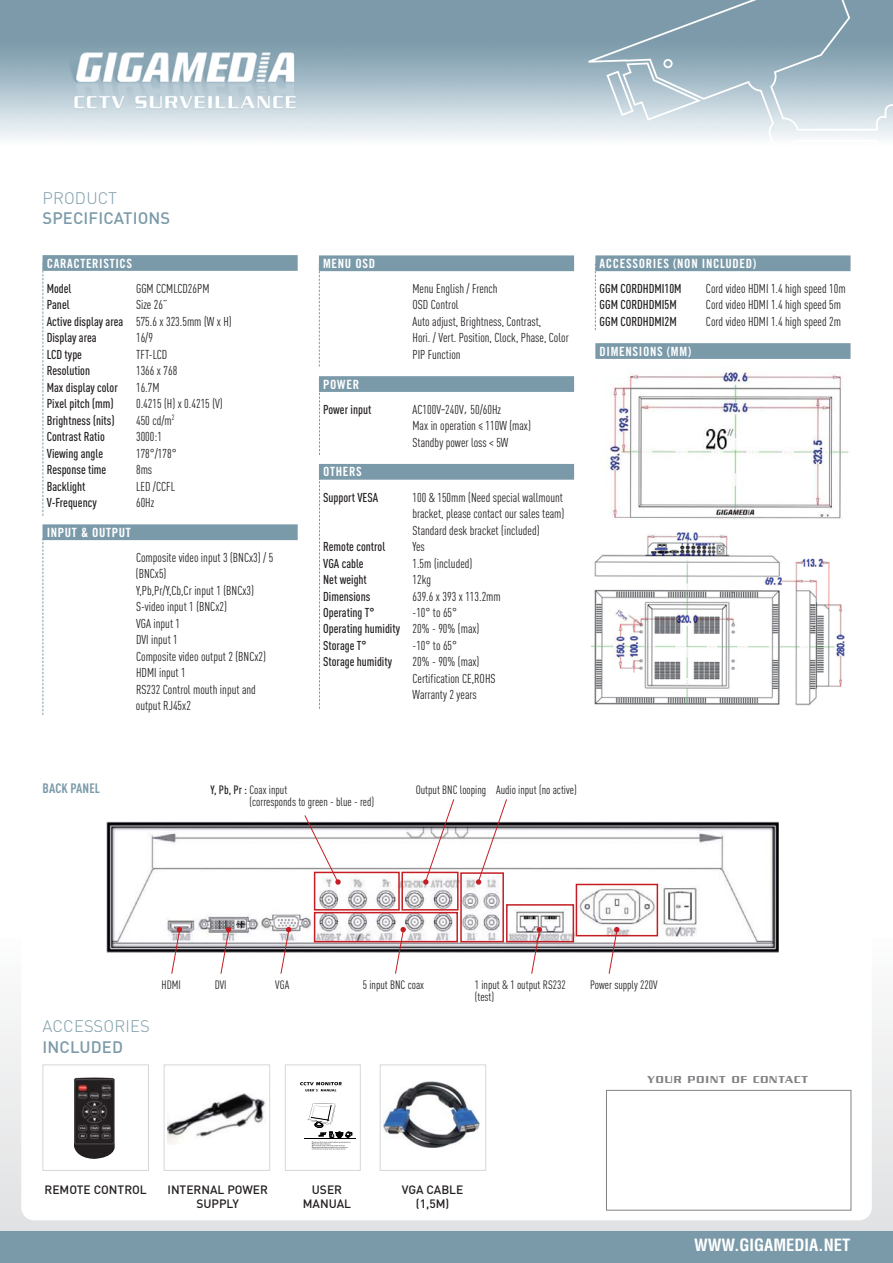
<style>
.page{position:relative;width:893px;height:1263px;background:#fff}
.page>*{position:absolute;margin:0;border:0;box-sizing:border-box;transform-origin:0 0}
.t1{font:500 16.5px "DIN";letter-spacing:.01em;color:#7b9aa9}
.t2{font:300 16.5px "DIN";letter-spacing:.01em;color:#7b9aa9}
.t3{font:700 condensed 16.5px "Helvetica";color:#fff}
.t4{font:700 condensed 13.5px "DINOT";letter-spacing:.01em;color:#7b9aa9}
.t5{font:condensed 12.75px/16.5px "DINOT";color:#231f20}
.t6{font:500 condensed 12.75px/16.5px "DINOT";color:#231f20}
.t7{font:12.75px "Trade Gothic Bold Cond Twenty";letter-spacing:.05em;color:#fff}
.t8{font:condensed 12px/12px "DINOT";color:#231f20}
.t9{font:500 12px/14.4px "DIN";color:#231f20;text-align:center}
.t10{font:500 10.95px "Serpentine";letter-spacing:.095em;color:#808285}
.s1{font-weight:400}
.s2{font-family:"ST Heiti";font-stretch:normal}
.s3{font-weight:500}
</style>
<div class="page">
<svg style="left:0;top:1010px;width:892px;height:221px;background:#e5e6e7"></svg>
<div style="left:0;top:1231px;width:892px;height:32px;background:#7b9aa9"></div>
<img style="left:0;top:0;width:588px;height:139px">
<div style="left:21px;top:267px;width:851px;height:953px;background:#fff;border-radius:13px"></div>
<svg style="left:588px;top:0;width:304px;height:139px;background:#a7bcc7"></svg>
<div style="left:43px;top:255px;width:255px;height:16px;background:#7b9aa9"></div>
<div style="left:43px;top:524px;width:255px;height:16px;background:#7b9aa9"></div>
<div style="left:319px;top:255px;width:255px;height:16px;background:#7b9aa9"></div>
<div style="left:319px;top:376px;width:255px;height:16px;background:#7b9aa9"></div>
<div style="left:319px;top:464px;width:255px;height:16px;background:#7b9aa9"></div>
<svg style="left:319px;top:392px;width:1px;height:63px"></svg>
<svg style="left:319px;top:479px;width:1px;height:230px"></svg>
<svg style="left:595px;top:271px;width:1px;height:59px"></svg>
<svg style="left:43px;top:270px;width:1px;height:246px"></svg>
<svg style="left:43px;top:540px;width:1px;height:175px"></svg>
<svg style="left:319px;top:271px;width:1px;height:96px"></svg>
<div style="left:595px;top:255px;width:255px;height:16px;background:#7b9aa9"></div>
<div style="left:595px;top:343px;width:255px;height:16px;background:#7b9aa9"></div>
<div style="left:606px;top:1090px;width:245px;height:121px;border:1px solid #808285"></div>
<img style="left:74px;top:1077px;width:41px;height:82px">
<div style="left:43px;top:1065px;width:106px;height:106px;border:1px solid #d6d7d9"></div>
<img style="left:168px;top:1093px;width:98px;height:52px">
<div style="left:164px;top:1065px;width:106px;height:106px;border:1px solid #d6d7d9"></div>
<svg style="left:300px;top:1082px;width:42px;height:9px"></svg>
<hr style="left:304px;top:1139px;width:52px;height:1px;background:#000">
<svg style="left:306px;top:1103px;width:46px;height:47px"></svg>
<div style="left:285px;top:1065px;width:76px;height:106px;border:1px solid #d6d7d9"></div>
<img style="left:383px;top:1081px;width:96px;height:66px">
<div style="left:380px;top:1065px;width:106px;height:106px;border:1px solid #d6d7d9"></div>
<img style="left:604px;top:370px;width:245px;height:150px">
<img style="left:591px;top:532px;width:254px;height:174px">
<img style="left:106px;top:821px;width:673px;height:132px">
<svg style="left:280px;top:927px;width:11px;height:47px"></svg>
<svg style="left:220px;top:927px;width:11px;height:47px"></svg>
<svg style="left:171px;top:927px;width:11px;height:47px"></svg>
<svg style="left:304px;top:799px;width:355px;height:175px"></svg>
<p class="t2" style="left:43px;top:192px;width:76px">PRODUCT</p>
<p class="t1" style="left:43px;top:212px;width:129px">SPECIFICATIONS</p>
<p class="t7" style="left:47px;top:258px;width:87px">CARACTERISTICS</p>
<p class="t6" style="left:47px;top:281px;width:26px">Model</p>
<p class="t5" style="left:136px;top:281px;width:75px">GGM CCMLCD26PM</p>
<p class="t6" style="left:47px;top:298px;width:24px">Panel</p>
<p class="t6" style="left:47px;top:298px;width:186px;text-indent:89px"><span class="s1">Size 26”<br></span>Active display area <span class="s1">575.6 x 323.5mm (W x H)<br></span>Display area</p>
<p class="t5" style="left:136px;top:331px;width:18px">16/9</p>
<p class="t6" style="left:47px;top:347px;width:37px">LCD type</p>
<p class="t5" style="left:136px;top:347px;width:33px">TFT-LCD</p>
<p class="t6" style="left:47px;top:364px;width:45px">Resolution</p>
<p class="t5" style="left:136px;top:364px;width:43px">1366 x 768</p>
<p class="t6" style="left:47px;top:380px;width:73px">Max display color</p>
<p class="t5" style="left:136px;top:380px;width:25px">16.7M</p>
<p class="t6" style="left:47px;top:397px;width:68px">Pixel pitch (mm)</p>
<p class="t5" style="left:136px;top:397px;width:88px">0.4215 (H) x 0.4215 (V)</p>
<p class="t6" style="left:47px;top:413px;width:69px">Brightness (nits)</p>
<p class="t5" style="left:136px;top:413px;width:40px">450 cd/m<sup>2</sup></p>
<p class="t6" style="left:47px;top:430px;width:60px">Contrast Ratio</p>
<p class="t5" style="left:136px;top:430px;width:27px">3000:1</p>
<p class="t6" style="left:47px;top:446px;width:58px">Viewing angle</p>
<p class="t5" style="left:136px;top:446px;width:42px">178°/178°</p>
<p class="t6" style="left:47px;top:463px;width:61px">Response time</p>
<p class="t5" style="left:136px;top:463px;width:18px">8ms</p>
<p class="t6" style="left:47px;top:479px;width:40px">Backlight</p>
<p class="t5" style="left:136px;top:479px;width:40px">LED /CCFL</p>
<p class="t6" style="left:47px;top:496px;width:52px">V-Frequency</p>
<p class="t5" style="left:136px;top:496px;width:20px">60Hz</p>
<p class="t7" style="left:47px;top:528px;width:86px">INPUT &amp; OUTPUT</p>
<p class="t5" style="left:136px;top:550px;width:139px">Composite video input 3 (BNCx3) / 5 (BNCx5)<br>Y,Pb,Pr/Y,Cb,Cr input 1 (BNCx3)<br>S-video input 1 (BNCx2)<br>VGA input 1<br>DVI input 1<br>Composite video output 2 (BNCx2)<br>HDMI input 1<br>RS232 Control mouth input and output RJ45x2</p>
<p class="t7" style="left:323px;top:259px;width:53px">MENU OSD</p>
<p class="t5" style="left:412px;top:282px;width:158px">Menu English / French<br>OSD Control<br>Auto adjust, Brightness, Contrast,<br>Hori. / Vert. Position, Clock, Phase, Color<br>PIP Function</p>
<p class="t7" style="left:323px;top:380px;width:37px">POWER</p>
<p class="t6" style="left:323px;top:402px;width:50px">Power input</p>
<p class="t5" style="left:412px;top:402px;width:120px">AC100V<span class="s2">-</span>240V<span class="s2">,</span> 50/60Hz<br>Max in operation ≤ 110W (max)<br>Standby power loss &lt; 5W</p>
<p class="t7" style="left:323px;top:467px;width:40px">OTHERS</p>
<p class="t6" style="left:323px;top:490px;width:56px">Support VESA</p>
<p class="t5" style="left:412px;top:490px;width:154px;text-align:justify">100 &amp; 150mm (Need special wallmount bracket, please contact our sales team)<br>Standard desk bracket (included)</p>
<p class="t6" style="left:323px;top:539px;width:64px">Remote control</p>
<p class="t5" style="left:412px;top:540px;width:14px">Yes</p>
<p class="t6" style="left:323px;top:556px;width:42px">VGA cable</p>
<p class="t5" style="left:412px;top:556px;width:61px">1.5m (included)</p>
<p class="t6" style="left:323px;top:572px;width:45px">Net weight</p>
<p class="t5" style="left:412px;top:573px;width:20px">12kg</p>
<p class="t6" style="left:323px;top:589px;width:49px">Dimensions</p>
<p class="t5" style="left:412px;top:589px;width:90px">639.6 x 393 x 113.2mm</p>
<p class="t6" style="left:323px;top:605px;width:53px">Operating T°</p>
<p class="t6" style="left:323px;top:605px;width:158px;text-indent:89px"><span class="s1">-10° to 65°<br></span>Operating humidity <span class="s1">20% - 90% (max)<br></span>Storage T°</p>
<p class="t5" style="left:412px;top:639px;width:46px">-10° to 65°</p>
<p class="t6" style="left:323px;top:655px;width:70px">Storage humidity</p>
<p class="t5" style="left:412px;top:655px;width:85px">20% - 90% (max)<br>Certification CE,ROHS<br>Warranty 2 years</p>
<p class="t7" style="left:600px;top:259px;width:158px">ACCESSORIES (NON INCLUDED)</p>
<p class="t6" style="left:600px;top:281px;width:84px">GGM CORDHDMI10M</p>
<p class="t5" style="left:706px;top:282px;width:141px">Cord video HDMI 1.4 high speed 10m</p>
<p class="t6" style="left:600px;top:298px;width:79px">GGM CORDHDMI5M</p>
<p class="t5" style="left:706px;top:298px;width:137px">Cord video HDMI 1.4 high speed 5m</p>
<p class="t6" style="left:600px;top:314px;width:79px">GGM CORDHDMI2M</p>
<p class="t5" style="left:706px;top:315px;width:137px">Cord video HDMI 1.4 high speed 2m</p>
<p class="t7" style="left:600px;top:347px;width:93px">DIMENSIONS (MM)</p>
<p class="t4" style="left:43px;top:780px;width:59px">BACK PANEL</p>
<p class="t8" style="left:496px;top:785px;width:82px">Audio input (no active)</p>
<p class="t8" style="left:249px;top:785px;width:126px;text-indent:-39px"><span class="s3">Y, Pb, Pr :</span> Coax input<br>(corresponds to green - blue - red)</p>
<p class="t8" style="left:416px;top:785px;width:72px">Output BNC looping</p>
<p class="t2" style="left:43px;top:1021px;width:109px">ACCESSORIES</p>
<p class="t1" style="left:43px;top:1041px;width:82px">INCLUDED</p>
<p class="t8" style="left:162px;top:980px;width:21px">HDMI</p>
<p class="t8" style="left:215px;top:980px;width:13px">DVI</p>
<p class="t8" style="left:275px;top:980px;width:16px">VGA</p>
<p class="t8" style="left:475px;top:980px;width:92px">1 input &amp; 1 output RS232</p>
<p class="t8" style="left:363px;top:980px;width:63px">5 input BNC coax</p>
<p class="t8" style="left:475px;top:992px;width:21px">(test)</p>
<p class="t8" style="left:590px;top:980px;width:69px">Power supply 220V</p>
<p class="t10" style="left:647px;top:1076px;width:162px">YOUR POINT OF CONTACT</p>
<p class="t9" style="left:45px;top:1183px;width:104px">REMOTE CONTROL</p>
<p class="t9" style="left:167px;top:1183px;width:102px">INTERNAL POWER<br>SUPPLY</p>
<p class="t9" style="left:402px;top:1183px;width:63px">VGA CABLE (1,5M)</p>
<p class="t9" style="left:303px;top:1183px;width:50px">USER<br>MANUAL</p>
<p class="t3" style="left:694px;top:1239px;width:158px">WWW.GIGAMEDIA.NET</p>
</div>
